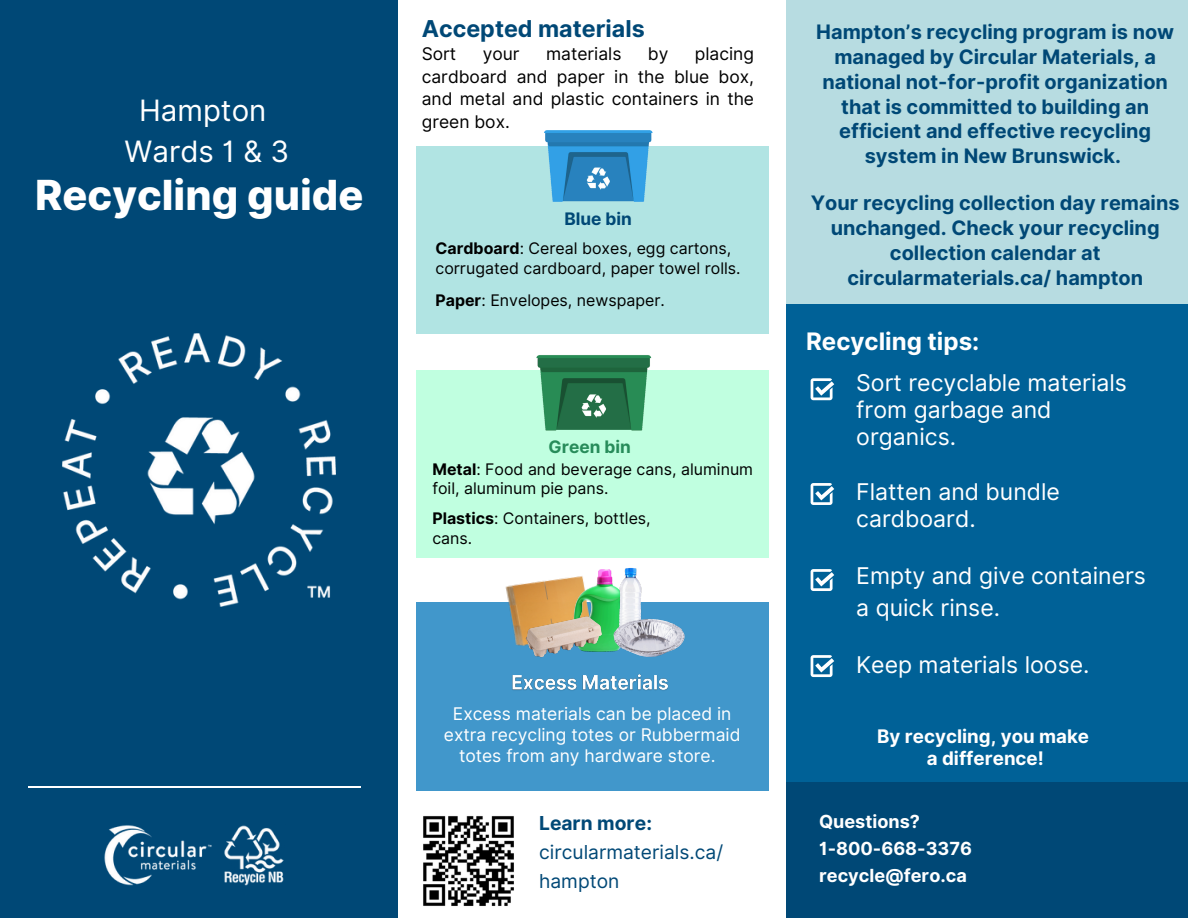
<style>
.page{position:relative;width:1188px;height:918px;background:#fff}
.page>*{position:absolute;margin:0;border:0;box-sizing:border-box;transform-origin:0 0}
.t1{font:800 41.55px "Inter";color:#fff}
.t2{font:29.4px/40.5px "Inter";color:#fff;text-align:center}
.t3{font:700 24.15px "Inter";color:#fff}
.t4{font:700 23.25px "Inter";color:#004876}
.t5{font:23.1px/27.2px "Inter";color:#fff}
.t6{font:700 19.95px/24.8px "Inter";color:#004876;text-align:center}
.t7{font:19.2px/29px "Inter";color:#004876}
.t8{font:700 18.75px/21.9px "Inter";color:#fff;text-align:center}
.t9{font:700 18px/27.2px "Inter";color:#fff}
.t10{font:17.4px/22.5px "Inter";color:#000;text-align:justify}
.t11{font:17.4px/20.9px "Inter";color:#fff;text-align:center}
.t12{font:700 17.25px "Inter";color:#278c5a}
.t13{font:700 17.25px "Inter";color:#004876}
.t14{font:15.9px/20px "Inter";color:#000}
.s1{font-weight:700}
</style>
<div class="page">
<div style="left:0;top:0;width:398px;height:918px;background:#004876"></div>
<hr style="left:28px;top:786px;width:333px;height:1px;background:#fff">
<div style="left:786px;top:304px;width:402px;height:498px;background:#006197"></div>
<div style="left:786px;top:782px;width:402px;height:136px;background:#004876"></div>
<div style="left:786px;top:0;width:402px;height:304px;background:#b7dce1"></div>
<svg style="left:811px;top:378px;width:23px;height:22px"></svg>
<svg style="left:811px;top:483px;width:23px;height:22px"></svg>
<svg style="left:811px;top:569px;width:23px;height:22px"></svg>
<svg style="left:811px;top:655px;width:23px;height:22px"></svg>
<img style="left:224px;top:825px;width:60px;height:61px">
<img style="left:104px;top:825px;width:108px;height:61px">
<img style="left:63px;top:334px;width:273px;height:272px">
<img style="left:423px;top:816px;width:91px;height:90px">
<div style="left:416px;top:147px;width:352px;height:187px;background:#b1e4e3"></div>
<img style="left:539px;top:130px;width:118px;height:72px">
<div style="left:416px;top:371px;width:352px;height:187px;background:#c0ffe0"></div>
<img style="left:530px;top:355px;width:128px;height:76px">
<div style="left:416px;top:602px;width:352px;height:188px;background:#4197cb"></div>
<img style="left:505px;top:578px;width:55px;height:68px">
<img style="left:560px;top:569px;width:52px;height:41px">
<img style="left:520px;top:607px;width:87px;height:51px">
<img style="left:612px;top:568px;width:30px;height:42px">
<img style="left:600px;top:610px;width:85px;height:48px">
<img style="left:512px;top:674px;width:156px;height:17px">
<p class="t2" style="left:125px;top:90px;width:166px">Hampton<br>Wards 1 &amp; 3</p>
<p class="t1" style="left:35px;top:170px;width:330px">Recycling guide</p>
<p class="t4" style="left:422px;top:14px;width:225px">Accepted materials</p>
<p class="t10" style="left:422px;top:43px;width:36px">Sort</p>
<p class="t10" style="left:483px;top:43px;width:38px">your</p>
<p class="t10" style="left:546px;top:43px;width:77px">materials</p>
<p class="t10" style="left:648px;top:43px;width:22px">by</p>
<p class="t10" style="left:422px;top:43px;width:334px;text-indent:273px">placing cardboard and paper in the blue box, and metal and plastic containers in the green box.</p>
<p class="t13" style="left:564px;top:208px;width:69px">Blue bin</p>
<p class="t14" style="left:435px;top:238px;width:307px"><span class="s1">Cardboard</span>: Cereal boxes, egg cartons, corrugated cardboard, paper towel rolls.</p>
<p class="t14" style="left:435px;top:290px;width:231px"><span class="s1">Paper</span>: Envelopes, newspaper.</p>
<h5 class="t12" style="left:549px;top:436px;width:84px">Green bin</h5>
<h5 class="t14" style="left:432px;top:459px;width:322px"><span class="s1">Metal</span>: Food and beverage cans, aluminum foil, aluminum pie pans.</h5>
<h3 class="t14" style="left:432px;top:509px;width:220px"><span class="s1">Plastics</span>: Containers, bottles, cans.</h3>
<h4 class="t11" style="left:444px;top:704px;width:298px">Excess materials can be placed in extra recycling totes or Rubbermaid totes from any hardware store.</h4>
<p class="t7" style="left:539px;top:809px;width:186px"><span class="s1">Learn more: </span>circularmaterials.ca/ hampton</p>
<p class="t6" style="left:816px;top:20px;width:360px">Hampton’s recycling program is now managed by Circular Materials, a national not-for-profit organization that is committed to building an efficient and effective recycling system in New Brunswick.</p>
<p class="t6" style="left:811px;top:191px;width:370px">Your recycling collection day remains unchanged. Check your recycling collection calendar at circularmaterials.ca/ hampton</p>
<p class="t3" style="left:806px;top:327px;width:175px">Recycling tips:</p>
<p class="t5" style="left:856px;top:369px;width:272px">Sort recyclable materials from garbage and organics.</p>
<p class="t5" style="left:856px;top:478px;width:205px">Flatten and bundle cardboard.</p>
<p class="t5" style="left:856px;top:559px;width:291px;line-height:32.4px">Empty and give containers a quick rinse.</p>
<p class="t5" style="left:856px;top:651px;width:235px">Keep materials loose.</p>
<p class="t8" style="left:877px;top:725px;width:213px">By recycling, you make a difference!</p>
<p class="t9" style="left:819px;top:808px;width:154px">Questions?<br>1-800-668-3376 recycle@fero.ca</p>
</div>
